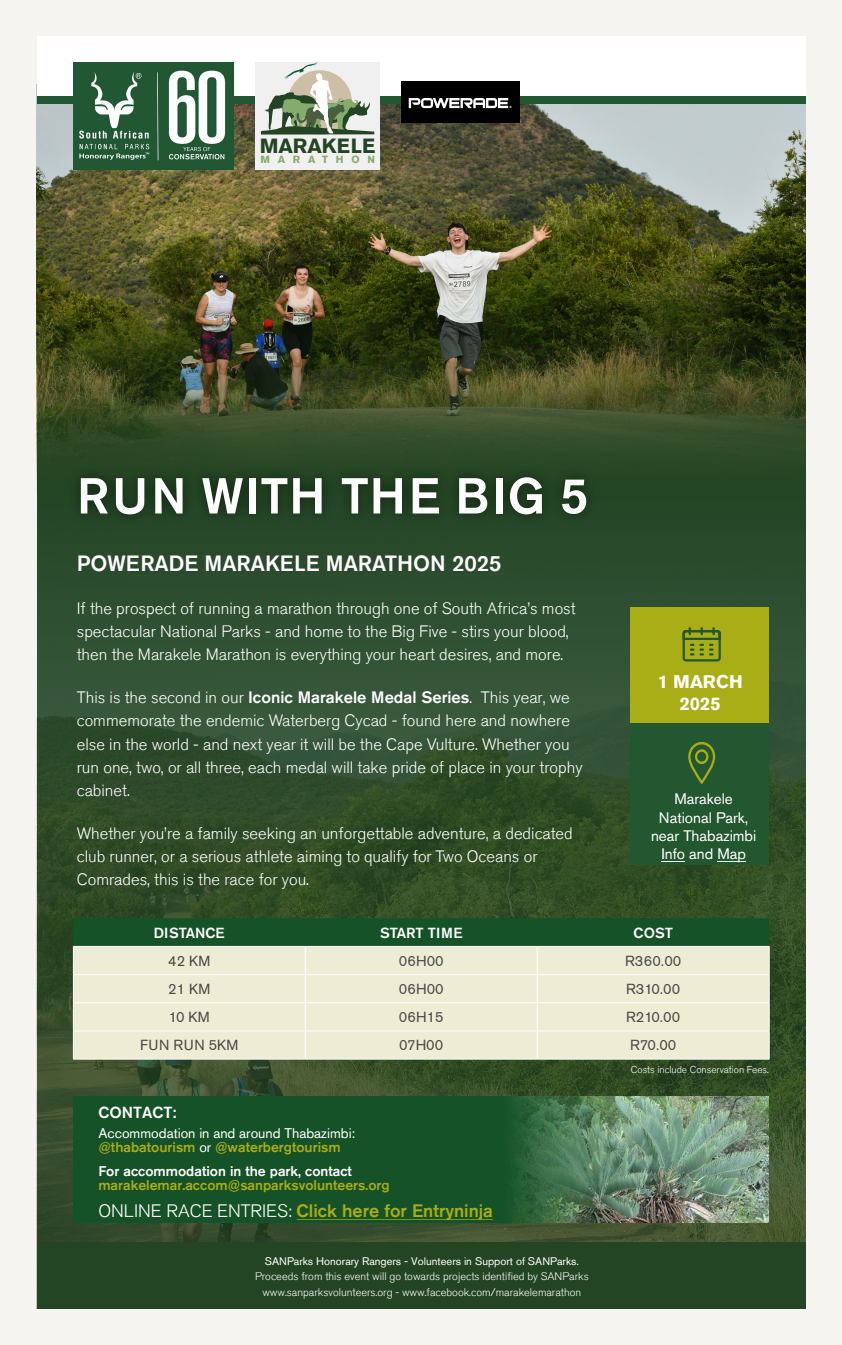
<style>
.page{position:relative;width:842px;height:1345px;background:#fff}
.page>*{position:absolute;margin:0;border:0;box-sizing:border-box;transform-origin:0 0}
.t1{font:500 50px "Akzidenz Grotesk Std";letter-spacing:.035em;color:#fff}
.t2{font:500 22px "Akzidenz Grotesk Std";color:#fff}
.t3{font:700 20.5px "Akzidenz Grotesk Std";color:#234523}
.t4{font:700 18.3px/21.9px "Akzidenz Grotesk Std";color:#fff;text-align:center}
.t5{font:500 18px "Akzidenz Grotesk Std";color:#a9ad16}
.t6{font:300 16.5px/23.1px "Akzidenz Grotesk Std";color:#fff}
.t7{font:500 16px "Akzidenz Grotesk Std";color:#fff}
.t8{font:15.2px/18.3px "Akzidenz Grotesk Std";color:#fff;text-align:center}
.t9{font:14.6px "Akzidenz Grotesk Std";color:#474746}
.t10{font:500 14.6px "Akzidenz Grotesk Std";color:#fff}
.t11{font:14.6px "Akzidenz Grotesk Std";letter-spacing:.03em;color:#474746}
.t12{font:14px/14px "Akzidenz Grotesk Std";color:#fff}
.t13{font:500 14px "Akzidenz Grotesk Std";color:#a9ad16}
.t14{font:500 14px "Akzidenz Grotesk Std";color:#fff}
.t15{font:300 11px/15.4px "Akzidenz Grotesk Std";color:#fff;text-align:center}
.t16{font:11px "Akzidenz Grotesk Std";color:#fff}
.t17{font:700 10.4px "Akzidenz Grotesk Std";letter-spacing:.74em;color:#85ac6c}
.t18{font:300 10px "Akzidenz Grotesk Std";color:#fff}
.s1{font-weight:500}
.s2{font-weight:500;color:#a9ad16}
.s3{font-weight:300;color:#fff}
</style>
<div class="page">
<div style="left:0;top:0;width:842px;height:1344px;background:#f5f4f1"></div>
<img style="left:37px;top:496px;width:768px;height:746px">
<div style="left:37px;top:1242px;width:768px;height:66px;background:#234523"></div>
<div style="left:73px;top:1096px;width:696px;height:126px;background:#165227"></div>
<img style="left:512px;top:1096px;width:257px;height:126px">
<hr style="left:73px;top:1058px;width:232px;height:1px;background:#fff">
<hr style="left:537px;top:1058px;width:232px;height:1px;background:#fff">
<svg style="left:73px;top:918px;width:697px;height:140px;background:#c2ceb3"></svg>
<hr style="left:305px;top:1058px;width:232px;height:1px;background:#fff">
<hr style="left:297px;top:1219px;width:196px;height:1px;background:#a9ad16">
<img style="left:37px;top:103px;width:768px;height:284px">
<svg style="left:37px;top:387px;width:768px;height:109px;background:#384c28"></svg>
<div style="left:37px;top:36px;width:768px;height:60px;background:#fff"></div>
<div style="left:37px;top:96px;width:768px;height:7px;background:#215733"></div>
<div style="left:255px;top:62px;width:125px;height:107px;background:#f0f0f0"></div>
<svg style="left:261px;top:62px;width:113px;height:72px"></svg>
<div style="left:401px;top:81px;width:119px;height:42px;background:#000"></div>
<svg style="left:409px;top:98px;width:103px;height:10px"></svg>
<div style="left:69px;top:465px;width:529px;height:61px;background:#203f20"></div>
<img style="left:73px;top:62px;width:161px;height:107px">
<div style="left:631px;top:607px;width:138px;height:120px;background:#a9ad16"></div>
<svg style="left:683px;top:627px;width:38px;height:35px"></svg>
<div style="left:631px;top:723px;width:138px;height:141px;background:#235730"></div>
<svg style="left:688px;top:742px;width:28px;height:42px"></svg>
<svg style="left:718px;top:861px;width:28px;height:1px"></svg>
<svg style="left:661px;top:861px;width:24px;height:1px"></svg>
<p class="t3" style="left:260px;top:134px;width:117px">MARAKELE</p>
<p class="t17" style="left:261px;top:153px;width:116px">MARATHON</p>
<h1 class="t1" style="left:77px;top:465px;width:513px">RUN WITH THE BIG 5</h1>
<h2 class="t2" style="left:77px;top:550px;width:426px">POWERADE MARAKELE MARATHON 2025</h2>
<p class="t6" style="left:77px;top:597px;width:500px">If the prospect of running a marathon through one of South Africa’s most spectacular National Parks - and home to the Big Five - stirs your blood, then the Marakele Marathon is everything your heart desires, and more.</p>
<p class="t6" style="left:77px;top:686px;width:507px">This is the second in our <span class="s1">Iconic Marakele Medal Series</span>. This year, we commemorate the endemic Waterberg Cycad - found here and nowhere else in the world - and next year it will be the Cape Vulture. Whether you run one, two, or all three, each medal will take pride of place in your trophy cabinet.</p>
<p class="t6" style="left:77px;top:822px;width:497px">Whether you’re a family seeking an unforgettable adventure, a dedicated club runner, or a serious athlete aiming to qualify for Two Oceans or<br>Comrades, this is the race for you.</p>
<p class="t4" style="left:658px;top:670px;width:87px">1 MARCH<br>2025</p>
<p class="t8" style="left:651px;top:789px;width:107px">Marakele<br>National Park, near Thabazimbi<br>Info and Map</p>
<p class="t10" style="left:154px;top:923px;width:72px">DISTANCE</p>
<p class="t10" style="left:380px;top:923px;width:84px">START TIME</p>
<p class="t10" style="left:633px;top:923px;width:41px">COST</p>
<p class="t9" style="left:168px;top:952px;width:44px">42 KM</p>
<p class="t9" style="left:399px;top:952px;width:46px">06H00</p>
<p class="t9" style="left:625px;top:952px;width:58px">R360.00</p>
<p class="t9" style="left:168px;top:980px;width:44px">21 KM</p>
<p class="t9" style="left:399px;top:980px;width:46px">06H00</p>
<p class="t9" style="left:626px;top:980px;width:56px">R310.00</p>
<p class="t9" style="left:169px;top:1008px;width:42px">10 KM</p>
<p class="t9" style="left:399px;top:1008px;width:46px">06H15</p>
<p class="t9" style="left:626px;top:1008px;width:56px">R210.00</p>
<p class="t11" style="left:140px;top:1036px;width:100px">FUN RUN 5KM</p>
<p class="t9" style="left:399px;top:1036px;width:46px">07H00</p>
<p class="t9" style="left:630px;top:1036px;width:48px">R70.00</p>
<p class="t18" style="left:631px;top:1063px;width:139px">Costs include Conservation Fees.</p>
<p class="t7" style="left:98px;top:1102px;width:80px">CONTACT:</p>
<p class="t12" style="left:98px;top:1125px;width:258px">Accommodation in and around Thabazimbi: <span class="s2">@thabatourism</span> or <span class="s2">@waterbergtourism</span></p>
<p class="t14" style="left:98px;top:1161px;width:255px">For accommodation in the park, contact</p>
<p class="t13" style="left:98px;top:1175px;width:293px">marakelemar.accom@sanparksvolunteers.org</p>
<p class="t5" style="left:98px;top:1199px;width:396px"><span class="s3">ONLINE RACE ENTRIES:</span> Click here for Entryninja</p>
<p class="t16" style="left:265px;top:1254px;width:315px">SANParks Honorary Rangers - Volunteers in Support of SANParks.</p>
<p class="t15" style="left:255px;top:1269px;width:335px">Proceeds from this event will go towards projects identified by SANParks www.sanparksvolunteers.org - www.facebook.com/marakelemarathon</p>
</div>
